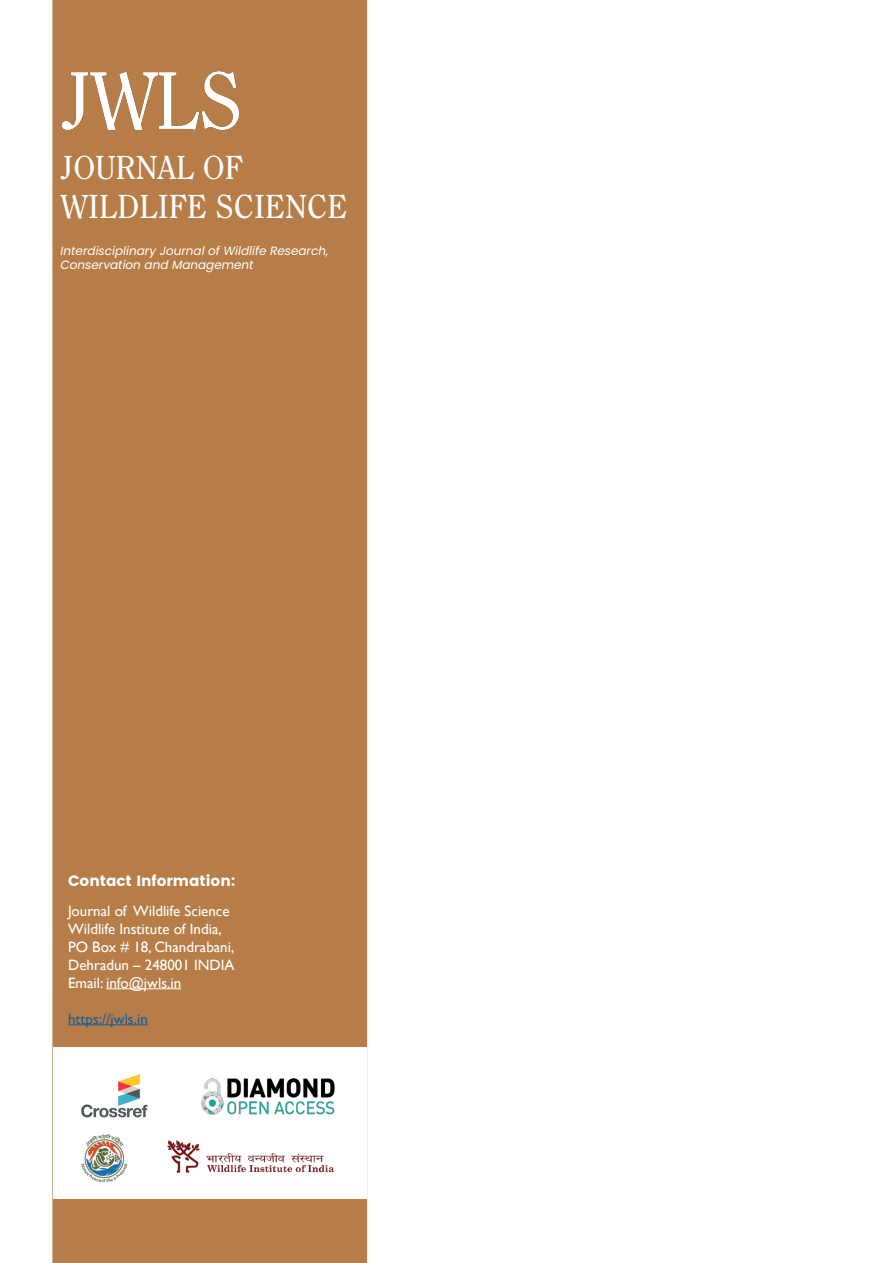
<style>
.page{position:relative;width:893px;height:1263px;background:#fff}
.page>*{position:absolute;margin:0;border:0;box-sizing:border-box;transform-origin:0 0}
.t1{font:33px "Clearface Std";color:#fff}
.t2{font:15px "Gill Sans";color:#fff}
.t3{font:700 15px "Poppins";color:#fff}
.t4{font:15px "Gill Sans";color:#175d9e}
.t5{font:italic 12px "Poppins";color:#fff}
</style>
<div class="page">
<div style="left:53px;top:0;width:313px;height:1263px;background:#b67d48"></div>
<div style="left:52px;top:0;width:315px;height:1263px;border:2px solid #b67d48"></div>
<img style="left:61px;top:71px;width:178px;height:60px">
<hr style="left:106px;top:988px;width:75px;height:1px;background:#fff">
<hr style="left:68px;top:1024px;width:80px;height:1px;background:#175d9e">
<div style="left:53px;top:1047px;width:313px;height:152px;background:#fff"></div>
<img style="left:167px;top:1140px;width:167px;height:33px">
<img style="left:81px;top:1134px;width:47px;height:48px">
<img style="left:200px;top:1078px;width:135px;height:37px">
<img style="left:81px;top:1075px;width:67px;height:42px">
<p class="t1" style="left:61px;top:148px;width:184px">JOURNAL OF</p>
<p class="t1" style="left:61px;top:187px;width:288px">WILDLIFE SCIENCE</p>
<p class="t5" style="left:61px;top:243px;width:269px">Interdisciplinary Journal of Wildlife Research,</p>
<p class="t5" style="left:61px;top:258px;width:195px">Conservation and Management</p>
<p class="t3" style="left:68px;top:872px;width:169px">Contact Information:</p>
<p class="t2" style="left:68px;top:902px;width:163px">Journal of Wildlife Science</p>
<p class="t2" style="left:68px;top:920px;width:155px">Wildlife Institute of India,</p>
<p class="t2" style="left:68px;top:938px;width:168px">PO Box # 18, Chandrabani,</p>
<p class="t2" style="left:68px;top:956px;width:168px">Dehradun – 248001 INDIA</p>
<p class="t2" style="left:68px;top:974px;width:115px">Email: info@jwls.in</p>
<p class="t4" style="left:68px;top:1010px;width:81px">https://jwls.in</p>
</div>
